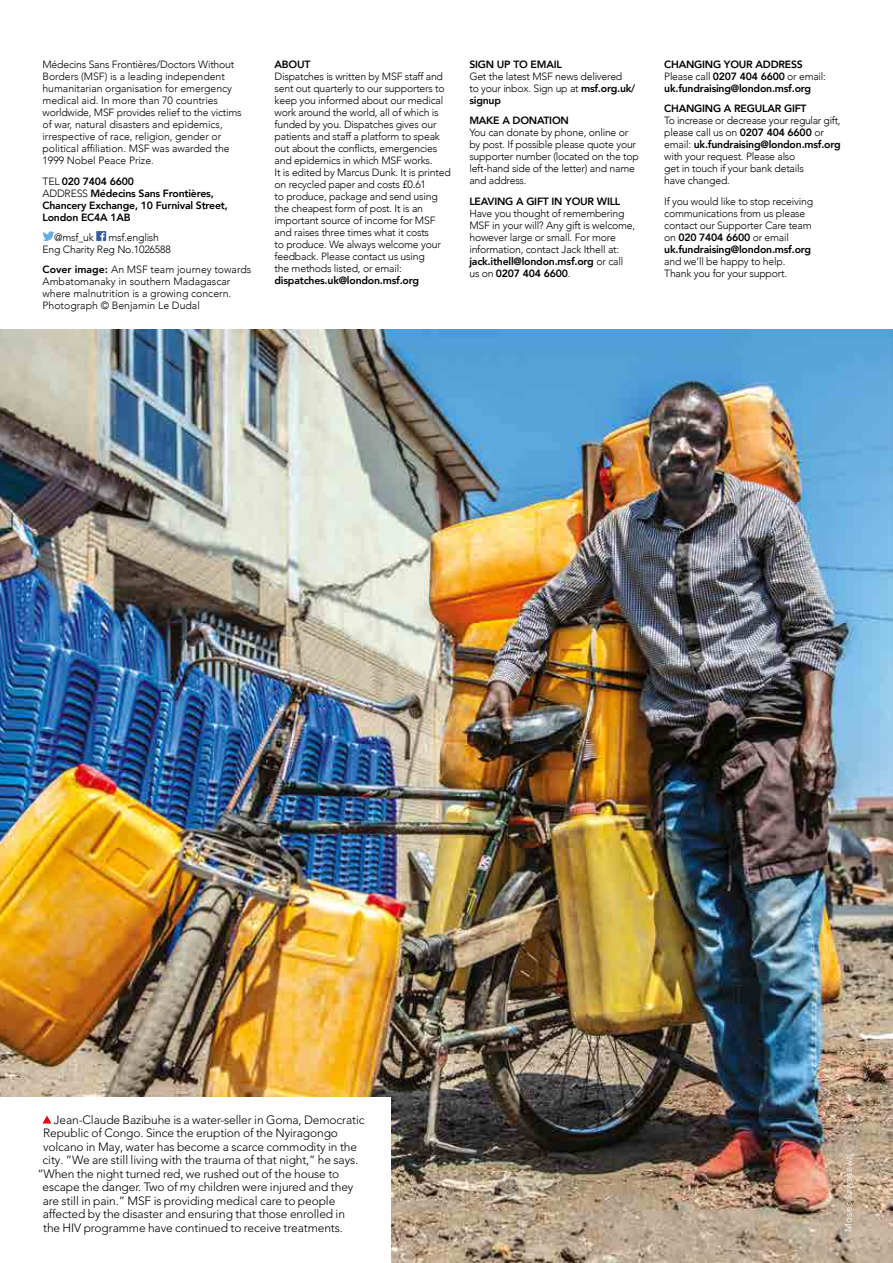
<style>
.page{position:relative;width:893px;height:1263px;background:#fff}
.page>*{position:absolute;margin:0;border:0;box-sizing:border-box;transform-origin:0 0}
.t1{font:300 12px "Avenir LT Pro";letter-spacing:-.01em;color:#000}
.t2{font:300 10.5px/12px "Avenir";letter-spacing:-.02em;color:#000}
.t3{font:800 10.5px/12px "Avenir";letter-spacing:-.02em;color:#000}
.t4{font:300 10.5px/12px "Avenir";color:#000}
.t5{font:300 9.75px "Avenir";letter-spacing:.03em;color:#fff}
.s1{font-weight:300}
.s2{font-weight:800}
</style>
<div class="page">
<img style="left:0;top:330px;width:893px;height:933px">
<svg style="left:43px;top:231px;width:11px;height:10px"></svg>
<svg style="left:96px;top:231px;width:10px;height:10px"></svg>
<div style="left:0;top:1097px;width:390px;height:166px;background:#fff"></div>
<svg style="left:43px;top:1115px;width:8px;height:8px"></svg>
<p class="t2" style="left:43px;top:58px;width:201px">Médecins Sans Frontières/Doctors Without Borders (MSF) is a leading independent humanitarian organisation for emergency medical aid. In more than 70 countries worldwide, MSF provides relief to the victims of war, natural disasters and epidemics, irrespective of race, religion, gender or political affiliation. MSF was awarded the 1999 Nobel Peace Prize.</p>
<p class="t3" style="left:43px;top:175px;width:187px"><span class="s1">TEL</span> 020 7404 6600<br><span class="s1">ADDRESS</span> Médecins Sans Frontières,<br>Chancery Exchange, 10 Furnival Street,<br>London EC4A 1AB</p>
<p class="t2" style="left:54px;top:231px;width:41px">@msf_uk</p>
<p class="t2" style="left:43px;top:231px;width:130px;text-indent:66px">msf.english<br>Eng Charity Reg No.1026588</p>
<p class="t4" style="left:43px;top:264px;width:210px"><span class="s2">Cover image:</span> An MSF team journey towards Ambatomanaky in southern Madagascar where malnutrition is a growing concern.<br>Photograph © Benjamin Le Dudal</p>
<p class="t3" style="left:275px;top:58px;width:37px">ABOUT</p>
<p class="t2" style="left:275px;top:70px;width:178px">Dispatches is written by MSF staff and sent out quarterly to our supporters to keep you informed about our medical work around the world, all of which is funded by you. Dispatches gives our patients and staff a platform to speak out about the conflicts, emergencies and epidemics in which MSF works.<br>It is edited by Marcus Dunk. It is printed on recycled paper and costs £0.61<br>to produce, package and send using the cheapest form of post. It is an important source of income for MSF and raises three times what it costs<br>to produce. We always welcome your feedback. Please contact us using<br>the methods listed, or email:</p>
<p class="t3" style="left:275px;top:274px;width:146px">dispatches.uk@london.msf.org</p>
<p class="t3" style="left:469px;top:58px;width:94px">SIGN UP TO EMAIL</p>
<p class="t2" style="left:469px;top:70px;width:167px">Get the latest MSF news delivered<br>to your inbox. Sign up at <span class="s2">msf.org.uk/ signup</span></p>
<p class="t3" style="left:469px;top:115px;width:101px">MAKE A DONATION</p>
<p class="t2" style="left:469px;top:127px;width:171px">You can donate by phone, online or by post. If possible please quote your supporter number (located on the top left-hand side of the letter) and name and address.</p>
<p class="t3" style="left:469px;top:195px;width:153px">LEAVING A GIFT IN YOUR WILL</p>
<p class="t2" style="left:469px;top:207px;width:167px">Have you thought of remembering<br>MSF in your will? Any gift is welcome, however large or small. For more information, contact Jack Ithell at: <span class="s2">jack.ithell@london.msf.org</span> or call us on <span class="s2">0207 404 6600</span>.</p>
<p class="t3" style="left:664px;top:58px;width:163px">CHANGING YOUR ADDRESS<br><span class="s1">Please call</span> 0207 404 6600 <span class="s1">or email: </span>uk.fundraising@london.msf.org</p>
<p class="t3" style="left:664px;top:103px;width:144px">CHANGING A REGULAR GIFT</p>
<p class="t2" style="left:664px;top:115px;width:178px">To increase or decrease your regular gift, please call us on <span class="s2">0207 404 6600</span> or email: <span class="s2">uk.fundraising@london.msf.org </span>with your request. Please also<br>get in touch if your bank details<br>have changed.</p>
<p class="t2" style="left:664px;top:195px;width:150px">If you would like to stop receiving communications from us please contact our Supporter Care team on <span class="s2">020 7404 6600</span> or email <span class="s2">uk.fundraising@london.msf.org</span></p>
<p class="t2" style="left:664px;top:255px;width:124px">and we’ll be happy to help.<br>Thank you for your support.</p>
<p class="t1" style="left:54px;top:1112px;width:312px">Jean-Claude Bazibuhe is a water-seller in Goma, Democratic</p>
<p class="t1" style="left:43px;top:1126px;width:296px">Republic of Congo. Since the eruption of the Nyiragongo</p>
<p class="t1" style="left:43px;top:1139px;width:316px">volcano in May, water has become a scarce commodity in the</p>
<p class="t1" style="left:43px;top:1153px;width:317px">city. “We are still living with the trauma of that night,” he says.</p>
<p class="t1" style="left:37px;top:1166px;width:303px">“When the night turned red, we rushed out of the house to</p>
<p class="t1" style="left:43px;top:1180px;width:312px">escape the danger. Two of my children were injured and they</p>
<p class="t1" style="left:43px;top:1193px;width:294px">are still in pain.” MSF is providing medical care to people</p>
<p class="t1" style="left:43px;top:1207px;width:304px">affected by the disaster and ensuring that those enrolled in</p>
<p class="t1" style="left:43px;top:1220px;width:301px">the HIV programme have continued to receive treatments.</p>
<p class="t5" style="left:843px;top:1231px;width:78px;rotate:-90deg">Moses Sawasawa</p>
</div>
